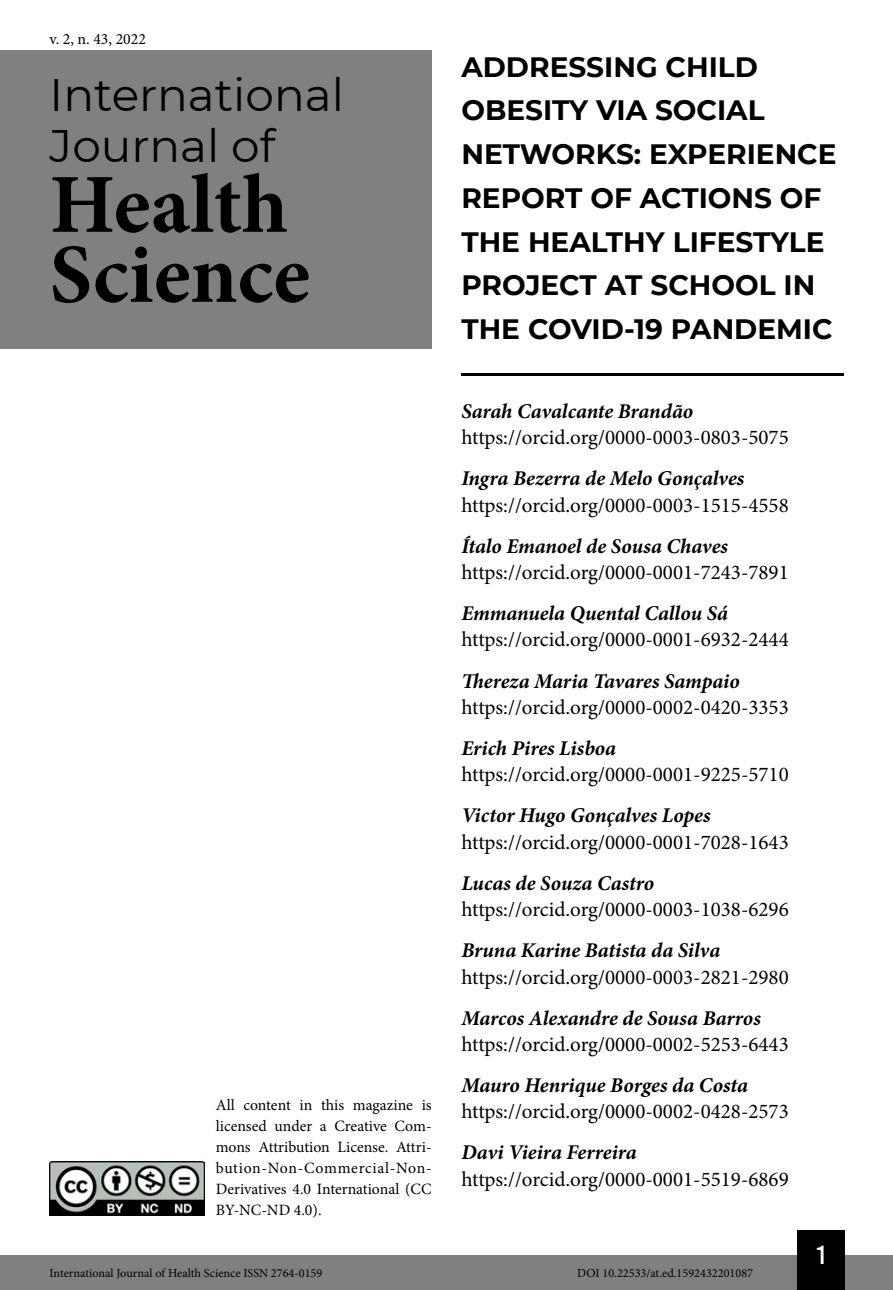
<style>
.page{position:relative;width:893px;height:1290px;background:#fff}
.page>*{position:absolute;margin:0;border:0;box-sizing:border-box;transform-origin:0 0}
.t1{font:700 84px/70px "Minion Pro";color:#000}
.t2{font:45.5px/50.8px "Montserrat";color:#000}
.Título_Artigo{font:700 28px/43.8px "Montserrat";color:#000}
.t3{font:26.25px "Bebas Kai";color:#fff}
.Infos_autor{font:21px "Minion Pro";color:#000}
.Autor{font:italic 700 21px "Minion Pro";letter-spacing:-.005em;color:#000}
.t4{font:15.75px/21px "Minion Pro";color:#000;text-align:justify}
.t5{font:12.25px "Minion Pro";color:#000}
</style>
<div class="page">
<div style="left:0;top:1255px;width:893px;height:35px;background:#808080"></div>
<div style="left:797px;top:1230px;width:48px;height:60px;background:#000"></div>
<img style="left:50px;top:1161px;width:154px;height:54px">
<div style="left:0;top:50px;width:432px;height:298px;background:#808080"></div>
<hr style="left:461px;top:373px;width:382px;height:3px;background:#000">
<p class="t4" style="left:50px;top:28px;width:98px">v. 2, n. 43, 2022</p>
<h2 class="t2" style="left:50px;top:68px;width:296px">International<br>Journal of</h2>
<h1 class="t1" style="left:50px;top:169px;width:262px">Health<br>Science</h1>
<p class="t4" style="left:216px;top:1095px;width:217px">All content in this magazine is licensed under a Creative Com&shy;mons Attribution License. Attri&shy;bution-Non-Commercial-Non-Derivatives 4.0 International (CC BY-NC-ND 4.0).</p>
<p class="Título_Artigo" style="left:461px;top:43px;width:377px">ADDRESSING CHILD<br>OBESITY VIA SOCIAL<br>NETWORKS: EXPERIENCE<br>REPORT OF ACTIONS OF<br>THE HEALTHY LIFESTYLE<br>PROJECT AT SCHOOL IN<br>THE COVID-19 PANDEMIC</p>
<p class="Autor" style="left:461px;top:396px;width:233px">Sarah Cavalcante Brandão</p>
<p class="Infos_autor" style="left:461px;top:423px;width:329px">https://orcid.org/0000-0003-0803-5075</p>
<p class="Autor" style="left:461px;top:464px;width:284px">Ingra Bezerra de Melo Gonçalves</p>
<p class="Infos_autor" style="left:461px;top:491px;width:329px">https://orcid.org/0000-0003-1515-4558</p>
<p class="Autor" style="left:461px;top:531px;width:268px">Ítalo Emanoel de Sousa Chaves</p>
<p class="Infos_autor" style="left:461px;top:558px;width:329px">https://orcid.org/0000-0001-7243-7891</p>
<p class="Autor" style="left:461px;top:598px;width:268px">Emmanuela Quental Callou Sá</p>
<p class="Infos_autor" style="left:461px;top:626px;width:329px">https://orcid.org/0000-0001-6932-2444</p>
<p class="Autor" style="left:461px;top:666px;width:280px">Thereza Maria Tavares Sampaio</p>
<p class="Infos_autor" style="left:461px;top:693px;width:329px">https://orcid.org/0000-0002-0420-3353</p>
<p class="Autor" style="left:461px;top:733px;width:156px">Erich Pires Lisboa</p>
<p class="Infos_autor" style="left:461px;top:760px;width:329px">https://orcid.org/0000-0001-9225-5710</p>
<p class="Autor" style="left:461px;top:801px;width:251px">Victor Hugo Gonçalves Lopes</p>
<p class="Infos_autor" style="left:461px;top:828px;width:329px">https://orcid.org/0000-0001-7028-1643</p>
<p class="Autor" style="left:461px;top:868px;width:194px">Lucas de Souza Castro</p>
<p class="Infos_autor" style="left:461px;top:895px;width:329px">https://orcid.org/0000-0003-1038-6296</p>
<p class="Autor" style="left:461px;top:935px;width:260px">Bruna Karine Batista da Silva</p>
<p class="Infos_autor" style="left:461px;top:963px;width:329px">https://orcid.org/0000-0003-2821-2980</p>
<p class="Autor" style="left:461px;top:1003px;width:301px">Marcos Alexandre de Sousa Barros</p>
<p class="Infos_autor" style="left:461px;top:1030px;width:329px">https://orcid.org/0000-0002-5253-6443</p>
<p class="Autor" style="left:461px;top:1070px;width:288px">Mauro Henrique Borges da Costa</p>
<p class="Infos_autor" style="left:461px;top:1097px;width:329px">https://orcid.org/0000-0002-0428-2573</p>
<p class="Autor" style="left:461px;top:1138px;width:177px">Davi Vieira Ferreira</p>
<p class="Infos_autor" style="left:461px;top:1165px;width:329px">https://orcid.org/0000-0001-5519-6869</p>
<p class="t3" style="left:817px;top:1241px;width:10px">1</p>
<p class="t5" style="left:50px;top:1265px;width:274px">International Journal of Health Science ISSN 2764-0159</p>
<p class="t5" style="left:577px;top:1265px;width:177px">DOI 10.22533/at.ed.1592432201087</p>
</div>
